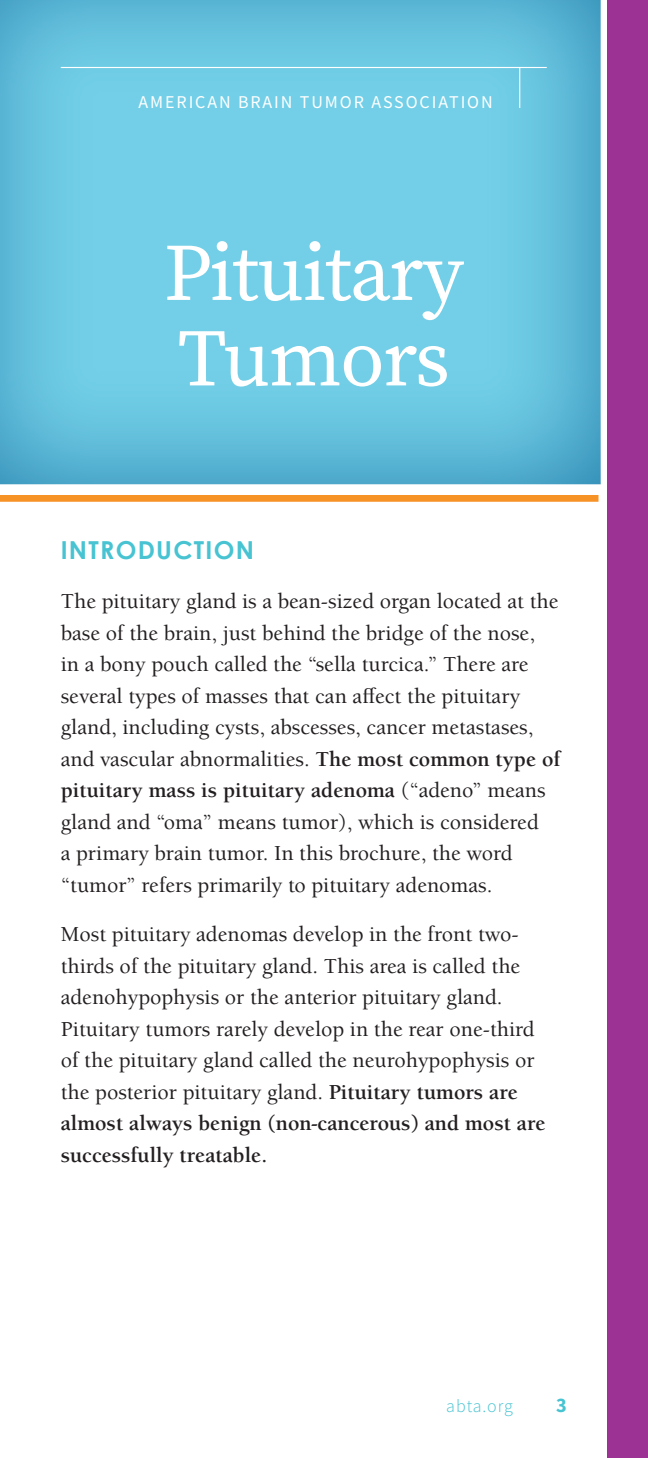
<style>
.page{position:relative;width:648px;height:1458px;background:#fff}
.page>*{position:absolute;margin:0;border:0;box-sizing:border-box;transform-origin:0 0}
.t1{font:81px/85.5px "Source Serif Variable";letter-spacing:-.02em;color:#fff}
.subhead_1{font:700 24.75px "Century Gothic";letter-spacing:.05em;color:#47c3d2}
.body_text_p8_before{font:500 22.05px/31.5px "Berkeley Pro";color:#231f20}
.t2{font:20.25px "Source Sans Variable";color:#47c3d2}
.t3{font:18px "Source Sans Variable";letter-spacing:.105em;color:#fff}
.t4{font:18px "Source Sans Variable";letter-spacing:.05em;color:#47c3d2}
.s1{font-weight:700}
</style>
<div class="page">
<svg style="left:1px;top:0;width:600px;height:485px;background:#68c5df"></svg>
<div style="left:608px;top:0;width:40px;height:1458px;background:#9c3293"></div>
<div style="left:0;top:495px;width:598px;height:7px;background:#f69226"></div>
<hr style="left:61px;top:67px;width:486px;height:1px;background:#fff">
<hr style="left:519px;top:68px;width:1px;height:40px;background:#fff">
<svg style="left:0;top:0;width:1px;height:502px"></svg>
<p class="t3" style="left:139px;top:91px;width:356px">AMERICAN BRAIN TUMOR ASSOCIATION</p>
<p class="t1" style="left:164px;top:230px;width:302px">Pituitary<br>Tumors</p>
<p class="subhead_1" style="left:61px;top:531px;width:195px">INTRODUCTION</p>
<p class="body_text_p8_before" style="left:61px;top:585px;width:501px">The pituitary gland is a bean-sized organ located at the base of the brain, just behind the bridge of the nose,<br>in a bony pouch called the “sella turcica.” There are several types of masses that can affect the pituitary gland, including cysts, abscesses, cancer metastases, and vascular abnormalities. <span class="s1">The most common type of pituitary mass is pituitary adenoma</span> (“adeno” means gland and “oma” means tumor), which is considered<br>a primary brain tumor. In this brochure, the word “tumor” refers primarily to pituitary adenomas.</p>
<p class="body_text_p8_before" style="left:61px;top:918px;width:486px">Most pituitary adenomas develop in the front two&shy;thirds of the pituitary gland. This area is called the adenohypophysis or the anterior pituitary gland.<br>Pituitary tumors rarely develop in the rear one-third of the pituitary gland called the neurohypophysis or the posterior pituitary gland. <span class="s1">Pituitary tumors are almost always benign (non-cancerous) and most are successfully treatable.</span></p>
<p class="t4" style="left:446px;top:1395px;width:68px">abta.org</p>
<p class="t2" style="left:556px;top:1393px;width:12px">3</p>
</div>
